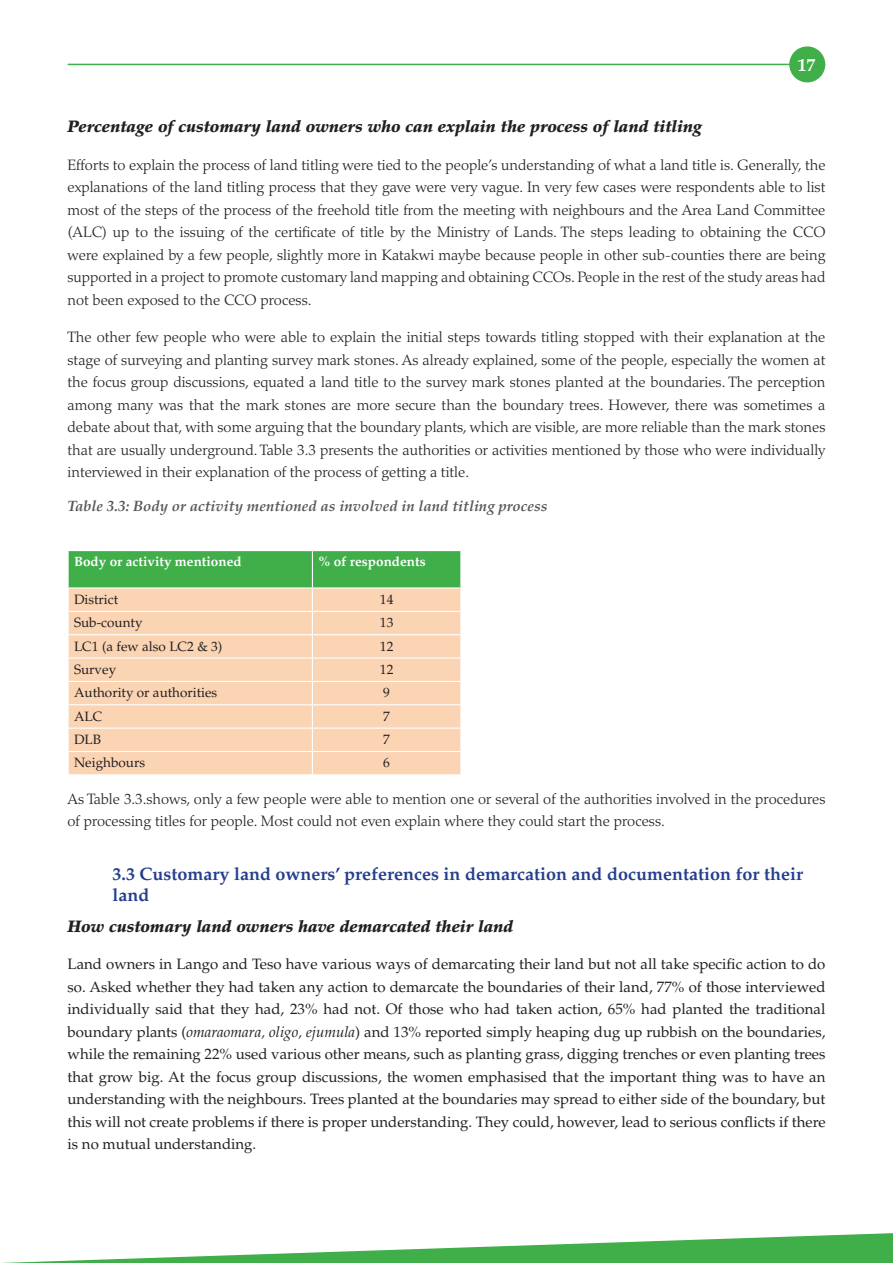
<style>
.page{position:relative;width:893px;height:1263px;background:#fff}
.page>*{position:absolute;margin:0;border:0;box-sizing:border-box;transform-origin:0 0}
.Heading_2{font:700 18px/20.7px "Palatino LT Std";color:#253f8e}
.t1{font:700 18px "Palatino Linotype";color:#fff}
.t2{font:italic 900 16.5px "Palatino LT Std";color:#231f20}
.body_font{font:300 15px/22.5px "Palatino LT Std";color:#231f20;text-align:justify}
.body_font-2{font:15px/22.5px "Palatino LT Std";color:#231f20;text-align:justify}
.table_text{font:italic 700 15px "Palatino LT Std";color:#57585a}
.t3{font:13.5px "Palatino LT Std";color:#231f20}
.t4{font:700 13.5px "Palatino LT Std";color:#fff}
.s1{font-style:italic}
</style>
<div class="page">
<hr style="left:68px;top:64px;width:757px;height:1px;background:#40ae49">
<div style="left:789px;top:46px;width:36px;height:36px;background:#40ae49;border-radius:50%"></div>
<svg style="left:1px;top:1233px;width:892px;height:30px"></svg>
<svg style="left:68px;top:551px;width:393px;height:223px;background:#dccfa6"></svg>
<p class="t1" style="left:797px;top:52px;width:19px">17</p>
<p class="t2" style="left:68px;top:117px;width:636px">Percentage of customary land owners who can explain the process of land titling</p>
<p class="body_font" style="left:68px;top:153px;width:759px">Efforts to explain the process of land titling were tied to the people’s understanding of what a land title is. Generally, the explanations of the land titling process that they gave were very vague. In very few cases were respondents able to list most of the steps of the process of the freehold title from the meeting with neighbours and the Area Land Committee (ALC) up to the issuing of the certificate of title by the Ministry of Lands. The steps leading to obtaining the CCO were explained by a few people, slightly more in Katakwi maybe because people in other sub-counties there are being supported in a project to promote customary land mapping and obtaining CCOs. People in the rest of the study areas had not been exposed to the CCO process.</p>
<p class="body_font" style="left:68px;top:326px;width:759px">The other few people who were able to explain the initial steps towards titling stopped with their explanation at the stage of surveying and planting survey mark stones. As already explained, some of the people, especially the women at the focus group discussions, equated a land title to the survey mark stones planted at the boundaries. The perception among many was that the mark stones are more secure than the boundary trees. However, there was sometimes a debate about that, with some arguing that the boundary plants, which are visible, are more reliable than the mark stones that are usually underground. Table 3.3 presents the authorities or activities mentioned by those who were individually interviewed in their explanation of the process of getting a title.</p>
<p class="table_text" style="left:68px;top:497px;width:481px">Table 3.3: Body or activity mentioned as involved in land titling process</p>
<p class="t4" style="left:74px;top:554px;width:169px">Body or activity mentioned</p>
<p class="t4" style="left:318px;top:554px;width:109px">% of respondents</p>
<p class="t3" style="left:74px;top:591px;width:46px">District</p>
<p class="t3" style="left:380px;top:591px;width:15px">14</p>
<p class="t3" style="left:74px;top:615px;width:70px">Sub-county</p>
<p class="t3" style="left:380px;top:615px;width:15px">13</p>
<p class="t3" style="left:74px;top:638px;width:150px">LC1 (a few also LC2 &amp; 3)</p>
<p class="t3" style="left:380px;top:638px;width:15px">12</p>
<p class="t3" style="left:74px;top:661px;width:44px">Survey</p>
<p class="t3" style="left:380px;top:661px;width:15px">12</p>
<p class="t3" style="left:74px;top:685px;width:145px">Authority or authorities</p>
<p class="t3" style="left:383px;top:685px;width:8px">9</p>
<p class="t3" style="left:74px;top:708px;width:30px">ALC</p>
<p class="t3" style="left:383px;top:708px;width:8px">7</p>
<p class="t3" style="left:74px;top:731px;width:28px">DLB</p>
<p class="t3" style="left:383px;top:731px;width:8px">7</p>
<p class="t3" style="left:74px;top:755px;width:73px">Neighbours</p>
<p class="t3" style="left:383px;top:755px;width:8px">6</p>
<p class="body_font" style="left:68px;top:788px;width:759px">As Table 3.3.shows, only a few people were able to mention one or several of the authorities involved in the procedures of processing titles for people. Most could not even explain where they could start the process.</p>
<p class="Heading_2" style="left:112px;top:864px;width:692px">3.3 Customary land owners’ preferences in demarcation and documentation for their land</p>
<p class="t2" style="left:68px;top:916px;width:447px">How customary land owners have demarcated their land</p>
<p class="body_font-2" style="left:68px;top:953px;width:760px">Land owners in Lango and Teso have various ways of demarcating their land but not all take specific action to do so. Asked whether they had taken any action to demarcate the boundaries of their land, 77% of those interviewed individually said that they had, 23% had not. Of those who had taken action, 65% had planted the traditional boundary plants (<span class="s1">omaraomara, oligo, ejumula</span>) and 13% reported simply heaping dug up rubbish on the boundaries, while the remaining 22% used various other means, such as planting grass, digging trenches or even planting trees that grow big. At the focus group discussions, the women emphasised that the important thing was to have an understanding with the neighbours. Trees planted at the boundaries may spread to either side of the boundary, but this will not create problems if there is proper understanding. They could, however, lead to serious conflicts if there is no mutual understanding.</p>
</div>
